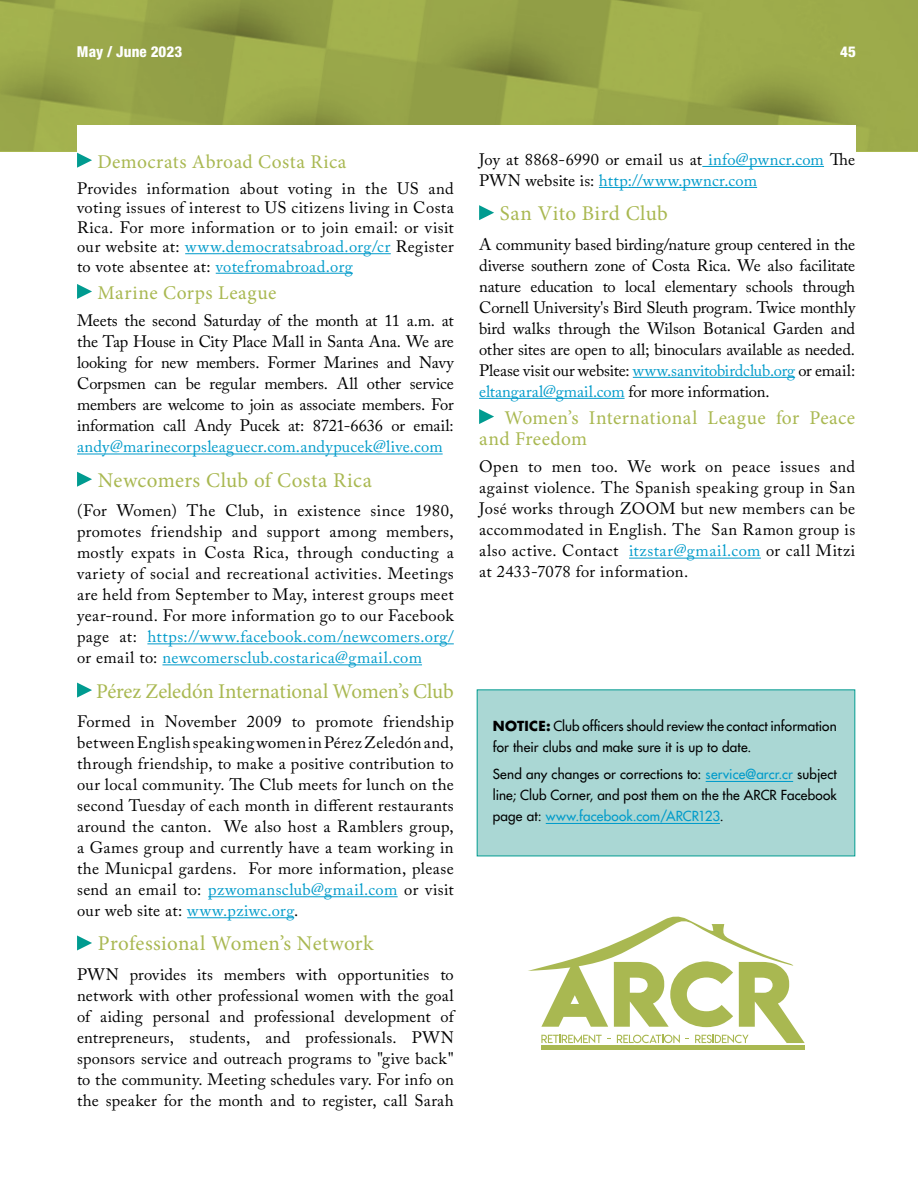
<style>
.page{position:relative;width:918px;height:1188px;background:#fff}
.page>*{position:absolute;margin:0;border:0;box-sizing:border-box;transform-origin:0 0}
.t1{font:21px "Minion Pro";letter-spacing:.01em;color:#a9b851}
.t2{font:21px "Minion Pro";letter-spacing:-.01em;color:#a9b851}
.t3{font:19.5px/21px "Minion Pro";letter-spacing:.02em;color:#a9b851}
.t4{font:16.5px/21px "Adobe Caslon Pro";letter-spacing:.015em;color:#000;text-align:justify}
.t5{font:16.5px "Adobe Caslon Pro";letter-spacing:.01em;color:#009bca}
.t6{font:800 condensed 15px "Helvetica Neue LT Std";letter-spacing:.005em;color:#fff}
.t7{font:13.5px/21px "Futura LT";letter-spacing:.01em;color:#000}
.s1{color:#009bca}
.s2{font-weight:700}
</style>
<div class="page">
<img style="left:0;top:0;width:918px;height:151px">
<div style="left:78px;top:126px;width:778px;height:27px;background:#fff"></div>
<hr style="left:185px;top:253px;width:206px;height:1px;background:#009bca">
<hr style="left:216px;top:273px;width:137px;height:1px;background:#009bca">
<hr style="left:77px;top:454px;width:366px;height:1px;background:#009bca">
<hr style="left:147px;top:643px;width:307px;height:1px;background:#009bca">
<hr style="left:162px;top:664px;width:260px;height:1px;background:#009bca">
<hr style="left:208px;top:896px;width:190px;height:1px;background:#009bca">
<hr style="left:187px;top:917px;width:107px;height:1px;background:#009bca">
<svg style="left:77px;top:153px;width:15px;height:15px"></svg>
<svg style="left:77px;top:284px;width:15px;height:15px"></svg>
<svg style="left:77px;top:472px;width:15px;height:15px"></svg>
<svg style="left:77px;top:683px;width:15px;height:15px"></svg>
<svg style="left:77px;top:935px;width:15px;height:15px"></svg>
<hr style="left:702px;top:166px;width:122px;height:1px;background:#009bca">
<hr style="left:599px;top:187px;width:158px;height:1px;background:#009bca">
<hr style="left:633px;top:377px;width:162px;height:1px;background:#009bca">
<hr style="left:479px;top:398px;width:146px;height:1px;background:#009bca">
<hr style="left:629px;top:558px;width:132px;height:1px;background:#009bca">
<svg style="left:479px;top:205px;width:15px;height:15px"></svg>
<svg style="left:479px;top:409px;width:15px;height:15px"></svg>
<div style="left:477px;top:689px;width:378px;height:167px;background:#aad7d4"></div>
<hr style="left:706px;top:781px;width:87px;height:1px;background:#009bca">
<hr style="left:546px;top:823px;width:174px;height:1px;background:#009bca">
<div style="left:541px;top:1045px;width:264px;height:5px;background:#a9b851"></div>
<svg style="left:528px;top:916px;width:277px;height:127px"></svg>
<p class="t6" style="left:77px;top:43px;width:107px">May / June 2023</p>
<p class="t6" style="left:840px;top:43px;width:17px">45</p>
<p class="t3" style="left:97px;top:151px;width:251px">Democrats Abroad Costa Rica</p>
<p class="t4" style="left:77px;top:178px;width:378px;line-height:19.5px">Provides information about voting in the US and voting issues of interest to US citizens living in Costa Rica. For more information or to join email: or visit our website at: <span class="s1">www.democratsabroad.org/cr</span> Register to vote absentee at: <span class="s1">votefromabroad.org</span></p>
<p class="t3" style="left:97px;top:282px;width:180px">Marine Corps League</p>
<p class="t4" style="left:77px;top:310px;width:378px">Meets the second Saturday of the month at 11 a.m. at the Tap House in City Place Mall in Santa Ana. We are looking for new members. Former Marines and Navy Corpsmen can be regular members. All other service members are welcome to join as associate members. For information call Andy Pucek at: 8721-6636 or email:</p>
<p class="t5" style="left:77px;top:437px;width:367px">andy@marinecorpsleaguecr.com.andypucek@live.com</p>
<p class="t1" style="left:98px;top:466px;width:276px">Newcomers Club of Costa Rica</p>
<p class="t4" style="left:77px;top:500px;width:378px">(For Women) The Club, in existence since 1980, promotes friendship and support among members, mostly expats in Costa Rica, through conducting a variety of social and recreational activities. Meetings are held from September to May, interest groups meet year-round. For more information go to our Facebook page at: <span class="s1">https://www.facebook.com/newcomers.org/ </span>or email to: <span class="s1">newcomersclub.costarica@gmail.com</span></p>
<p class="t2" style="left:96px;top:677px;width:359px">Pérez Zeledón International Women’s Club</p>
<p class="t4" style="left:77px;top:711px;width:378px">Formed in November 2009 to promote friendship between English speaking women in Pérez Zeledón and, through friendship, to make a positive contribution to our local community. The Club meets for lunch on the second Tuesday of each month in different restaurants around the canton. We also host a Ramblers group, a Games group and currently have a team working in the Municpal gardens. For more information, please send an email to: <span class="s1">pzwomansclub@gmail.com</span> or visit our web site at: <span class="s1">www.pziwc.org</span>.</p>
<p class="t1" style="left:98px;top:930px;width:277px">Professional Women’s Network</p>
<p class="t4" style="left:77px;top:964px;width:378px">PWN provides its members with opportunities to network with other professional women with the goal of aiding personal and professional development of entrepreneurs, students, and professionals. PWN sponsors service and outreach programs to "give back" to the community. Meeting schedules vary. For info on the speaker for the month and to register, call Sarah</p>
<p class="t4" style="left:479px;top:149px;width:378px">Joy at 8868-6990 or email us at <span class="s1">info@pwncr.com</span> The<br>PWN website is: <span class="s1">http://www.pwncr.com</span></p>
<p class="t1" style="left:500px;top:199px;width:169px">San Vito Bird Club</p>
<p class="t4" style="left:479px;top:234px;width:378px">A community based birding/nature group centered in the diverse southern zone of Costa Rica. We also facilitate nature education to local elementary schools through Cornell University's Bird Sleuth program. Twice monthly bird walks through the Wilson Botanical Garden and other sites are open to all; binoculars available as needed.<br>Please visit our website: <span class="s1">www.sanvitobirdclub.org</span> or email: <span class="s1">eltangaral@gmail.com</span> for more information.</p>
<p class="t3" style="left:479px;top:407px;width:378px;text-indent:25px">Women’s International League for Peace and Freedom</p>
<p class="t4" style="left:479px;top:456px;width:378px">Open to men too. We work on peace issues and against violence. The Spanish speaking group in San José works through ZOOM but new members can be accommodated in English. The San Ramon group is also active. Contact <span class="s1">itzstar@gmail.com</span> or call Mitzi at 2433-7078 for information.</p>
<p class="t7" style="left:493px;top:715px;width:346px"><span class="s2">NOTICE:</span> Club officers should review the contact information for their clubs and make sure it is up to date.</p>
<p class="t7" style="left:493px;top:763px;width:346px;text-align:justify">Send any changes or corrections to: <span class="s1">service@arcr.cr</span> subject line; Club Corner, and post them on the the ARCR Facebook page at: <span class="s1">www.facebook.com/ARCR123</span>.</p>
</div>
